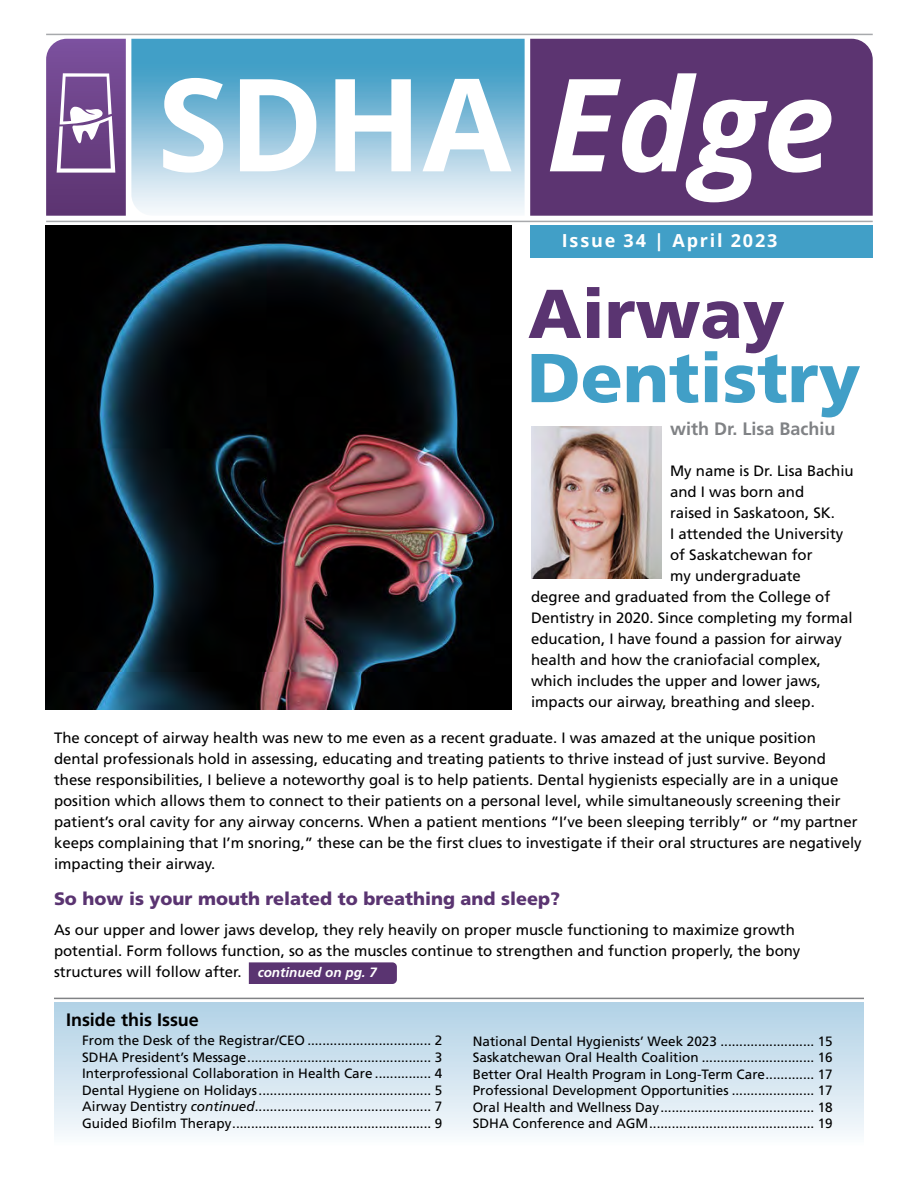
<style>
.page{position:relative;width:918px;height:1188px;background:#fff}
.page>*{position:absolute;margin:0;border:0;box-sizing:border-box;transform-origin:0 0}
.t1{font:700 129px "Open Sans";color:#fff}
.t2{font:900 69px "Frutiger LT Std";color:#419fc7}
.t3{font:900 69px "Frutiger LT Std";color:#5a3471}
.t4{font:900 18px "Frutiger LT Std";color:#5a3471}
.t5{font:700 18px "Open Sans";letter-spacing:.1em;color:#fff}
.t6{font:700 18px "Frutiger LT Std";color:#808285}
.t7{font:700 18px "Frutiger LT Std";color:#000}
.t8{font:15px/21px "Frutiger LT Std";color:#000}
.t9{font:13.5px/16.5px "Frutiger LT Std";color:#000;text-align:justify}
.s1{font-style:italic}
.s2{font-weight:700;font-style:italic;font-size:13.5px;color:#fff}
</style>
<div class="page">
<img style="left:46px;top:225px;width:465px;height:484px">
<hr style="left:46px;top:34px;width:827px;height:1px;background:#a7a9ac">
<hr style="left:46px;top:221px;width:827px;height:1px;background:#a7a9ac">
<div style="left:530px;top:39px;width:343px;height:177px;background:#5c3471"></div>
<svg style="left:131px;top:39px;width:394px;height:174px;background:#8dc3dc"></svg>
<div style="left:530px;top:226px;width:343px;height:32px;background:#419fc7"></div>
<svg style="left:46px;top:39px;width:80px;height:177px;background:#7f5a96"></svg>
<hr style="left:54px;top:998px;width:810px;height:1px;background:#808285">
<div style="left:54px;top:1002px;width:810px;height:153px;background:linear-gradient(to bottom,#afd0e5,#fefeff)"></div>
<div style="left:249px;top:962px;width:148px;height:22px;background:#5a3471"></div>
<img style="left:531px;top:426px;width:130px;height:153px">
<h1 class="t1" style="left:157px;top:33px;width:679px">SDHA <span class="s1">Edge</span></h1>
<p class="t5" style="left:562px;top:228px;width:217px">Issue 34 | April 2023</p>
<h2 class="t3" style="left:528px;top:272px;width:258px">Airway</h2>
<h2 class="t2" style="left:527px;top:336px;width:335px">Dentistry</h2>
<p class="t6" style="left:670px;top:419px;width:167px">with Dr. Lisa Bachiu</p>
<p class="t8" style="left:670px;top:460px;width:185px">My name is Dr. Lisa Bachiu</p>
<p class="t8" style="left:670px;top:481px;width:136px">and I was born and</p>
<p class="t8" style="left:670px;top:502px;width:167px">raised in Saskatoon, SK.</p>
<p class="t8" style="left:670px;top:523px;width:175px">I attended the University</p>
<p class="t8" style="left:670px;top:544px;width:144px">of Saskatchewan for</p>
<p class="t8" style="left:670px;top:565px;width:132px">my undergraduate</p>
<p class="t8" style="left:531px;top:586px;width:301px">degree and graduated from the College of</p>
<p class="t8" style="left:531px;top:607px;width:323px">Dentistry in 2020. Since completing my formal</p>
<p class="t8" style="left:531px;top:628px;width:312px">education, I have found a passion for airway</p>
<p class="t8" style="left:531px;top:649px;width:292px">health and how the craniofacial complex,</p>
<p class="t8" style="left:531px;top:670px;width:292px">which includes the upper and lower jaws,</p>
<p class="t8" style="left:531px;top:691px;width:285px">impacts our airway, breathing and sleep.</p>
<p class="t8" style="left:54px;top:728px;width:809px">The concept of airway health was new to me even as a recent graduate. I was amazed at the unique position dental professionals hold in assessing, educating and treating patients to thrive instead of just survive. Beyond these responsibilities, I believe a noteworthy goal is to help patients. Dental hygienists especially are in a unique position which allows them to connect to their patients on a personal level, while simultaneously screening their patient’s oral cavity for any airway concerns. When a patient mentions “I’ve been sleeping terribly” or “my partner keeps complaining that I’m snoring,” these can be the first clues to investigate if their oral structures are negatively impacting their airway.</p>
<p class="t4" style="left:54px;top:888px;width:508px">So how is your mouth related to breathing and sleep?</p>
<p class="t8" style="left:54px;top:920px;width:748px">As our upper and lower jaws develop, they rely heavily on proper muscle functioning to maximize growth potential. Form follows function, so as the muscles continue to strengthen and function properly, the bony structures will follow after. <span class="s2">continued on pg. 7</span></p>
<p class="t7" style="left:66px;top:1009px;width:135px">Inside this Issue</p>
<p class="t9" style="left:82px;top:1033px;width:362px">From the Desk of the Registrar/CEO ................................. 2<br>SDHA President’s Message................................................. 3<br>Interprofessional Collaboration in Health Care ............... 4<br>Dental Hygiene on Holidays.............................................. 5<br>Airway Dentistry <span class="s1">continued</span>............................................... 7<br>Guided Biofilm Therapy..................................................... 9</p>
<p class="t9" style="left:473px;top:1033px;width:362px">National Dental Hygienists’ Week 2023 ......................... 15<br>Saskatchewan Oral Health Coalition .............................. 16<br>Better Oral Health Program in Long-Term Care............. 17<br>Professional Development Opportunities ...................... 17<br>Oral Health and Wellness Day......................................... 18<br>SDHA Conference and AGM............................................ 19</p>
</div>
